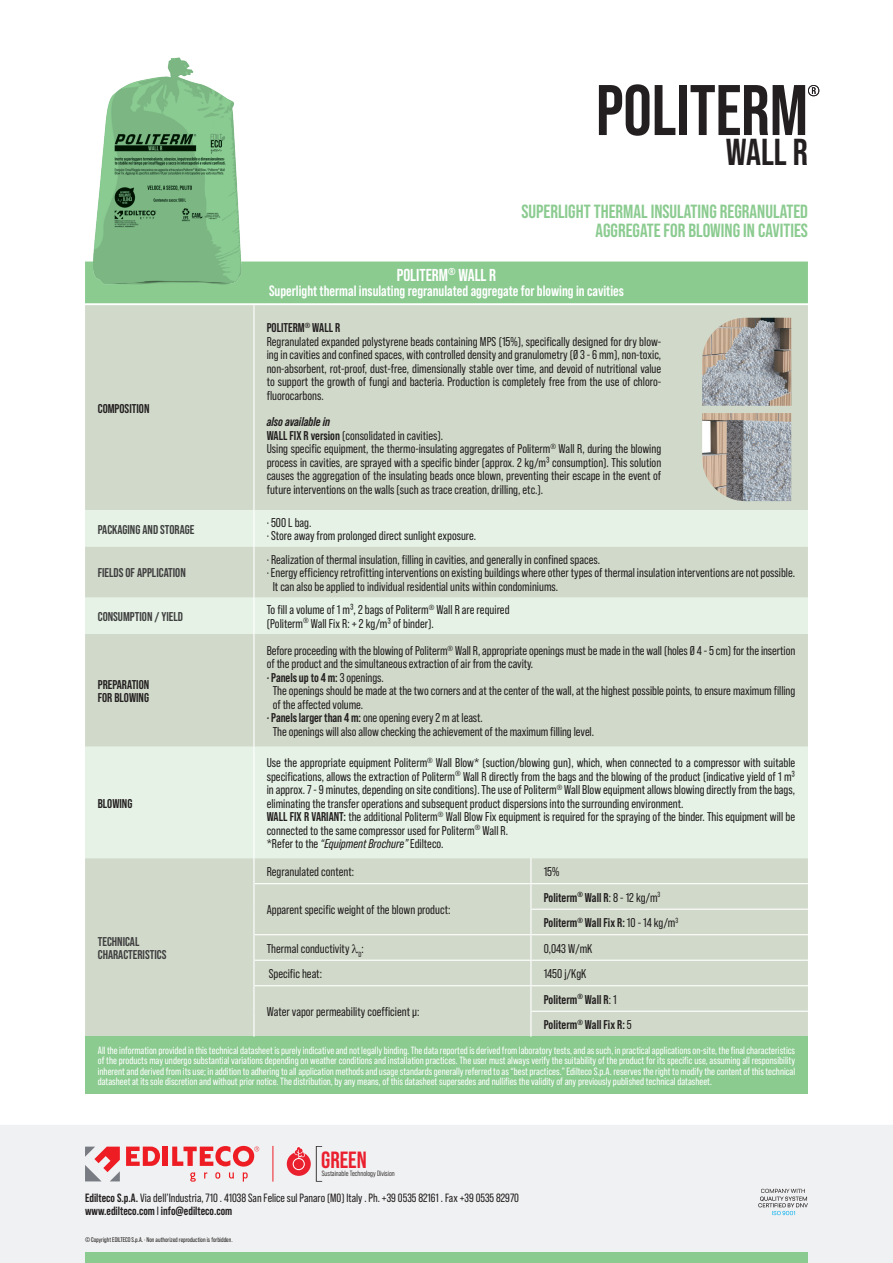
<style>
.page{position:relative;width:893px;height:1263px;background:#fff}
.page>*{position:absolute;margin:0;border:0;box-sizing:border-box;transform-origin:0 0}
.t1{font:700 71.4px "Bebas Neue Pro";color:#231f20}
.t2{font:700 37.5px "Bebas Neue Pro";color:#231f20}
.t3{font:700 23.4px "Bebas Neue Pro";color:#ea202e}
.t4{font:700 19.05px/19px "Bebas Neue Pro";color:#8bcb90;text-align:right}
.t5{font:700 17.25px "Bebas Neue Pro";color:#fff}
.t6{font:700 15px "Bebas Neue Pro";color:#fff}
.t7{font:12.75px/13.5px "Bebas Neue Pro";color:#231f20}
.t8{font:700 12.75px/25.5px "Bebas Neue Pro";color:#231f20}
.t9{font:700 12.75px/13.5px "Bebas Neue Pro";color:#3e3e3f}
.t10{font:12px/12.8px "Bebas Neue Pro";color:#231f20}
.t11{font:10.5px/10.5px "Bebas Neue Pro";color:#fff;text-align:justify}
.t12{font:7.65px "Bebas Neue Pro Middle";color:#231f20}
.t13{font:6.75px "Bebas Neue Pro";color:#231f20}
.s1{font-weight:700}
.s2{font-weight:700;font-style:italic}
.s3{font-weight:400}
.s4{font-style:italic}
</style>
<div class="page">
<div style="left:0;top:1125px;width:893px;height:138px;background:#f0f1f2"></div>
<svg style="left:85px;top:1146px;width:35px;height:35px"></svg>
<svg style="left:126px;top:1146px;width:34px;height:20px"></svg>
<div style="left:163px;top:1146px;width:5px;height:20px;background:#ee1d23"></div>
<svg style="left:190px;top:1172px;width:58px;height:9px"></svg>
<svg style="left:172px;top:1146px;width:87px;height:20px"></svg>
<hr style="left:273px;top:1146px;width:1px;height:35px;background:#ee1d23">
<div style="left:85px;top:1252px;width:723px;height:11px;background:#8bcb90"></div>
<svg style="left:758px;top:1189px;width:50px;height:26px"></svg>
<svg style="left:316px;top:1146px;width:6px;height:36px"></svg>
<div style="left:287px;top:1152px;width:24px;height:24px;background:#ea202e;border-radius:50%"></div>
<svg style="left:293px;top:1146px;width:12px;height:24px"></svg>
<div style="left:251px;top:261px;width:557px;height:42px;background:#8bcb90"></div>
<div style="left:85px;top:305px;width:723px;height:732px;background:#d1daca"></div>
<svg style="left:85px;top:510px;width:723px;height:348px;background:#dbe6d8"></svg>
<div style="left:85px;top:1037px;width:723px;height:57px;background:#8bcb90"></div>
<hr style="left:253px;top:305px;width:1px;height:205px;background:#fff">
<hr style="left:253px;top:510px;width:1px;height:36px;background:#fff">
<hr style="left:253px;top:546px;width:1px;height:52px;background:#fff">
<hr style="left:253px;top:598px;width:1px;height:36px;background:#fff">
<hr style="left:253px;top:634px;width:1px;height:113px;background:#fff">
<hr style="left:253px;top:747px;width:1px;height:111px;background:#fff">
<svg style="left:253px;top:858px;width:1px;height:179px"></svg>
<svg style="left:530px;top:858px;width:1px;height:179px"></svg>
<hr style="left:254px;top:883px;width:277px;height:1px;background:#fff">
<hr style="left:531px;top:883px;width:277px;height:1px;background:#fff">
<hr style="left:254px;top:934px;width:277px;height:1px;background:#fff">
<hr style="left:531px;top:934px;width:277px;height:1px;background:#fff">
<hr style="left:531px;top:985px;width:277px;height:1px;background:#fff">
<hr style="left:254px;top:960px;width:277px;height:1px;background:#fff">
<hr style="left:531px;top:960px;width:277px;height:1px;background:#fff">
<hr style="left:254px;top:985px;width:277px;height:1px;background:#fff">
<hr style="left:530px;top:909px;width:278px;height:1px;background:#fff">
<hr style="left:530px;top:1011px;width:278px;height:1px;background:#fff">
<img style="left:702px;top:318px;width:89px;height:88px">
<img style="left:702px;top:413px;width:89px;height:88px">
<svg style="left:808px;top:85px;width:11px;height:11px"></svg>
<img style="left:85px;top:57px;width:166px;height:246px">
<svg style="left:352px;top:944px;width:6px;height:9px"></svg>
<h1 class="t1" style="left:596px;top:69px;width:214px">POLITERM</h1>
<h2 class="t2" style="left:726px;top:131px;width:84px">WALL R</h2>
<h3 class="t4" style="left:521px;top:202px;width:288px">SUPERLIGHT THERMAL INSULATING REGRANULATED<br>AGGREGATE FOR BLOWING IN CAVITIES</h3>
<p class="t8" style="left:98px;top:395px;width:53px">COMPOSITION</p>
<h3 class="t5" style="left:397px;top:265px;width:101px">POLITERM<sup>®</sup> WALL R</h3>
<p class="t6" style="left:269px;top:282px;width:356px">Superlight thermal insulating regranulated aggregate for blowing in cavities</p>
<p class="t7" style="left:267px;top:321px;width:396px"><span class="s1">POLITERM</span><sup>®</sup> <span class="s1">WALL R<br></span>Regranulated expanded polystyrene beads containing MPS (15%), specifically designed for dry blow&shy;ing in cavities and confined spaces, with controlled density and granulometry (Ø 3 - 6 mm), non-toxic, non-absorbent, rot-proof, dust-free, dimensionally stable over time, and devoid of nutritional value to support the growth of fungi and bacteria. Production is completely free from the use of chloro&shy;fluorocarbons.</p>
<p class="t7" style="left:267px;top:415px;width:396px"><span class="s2">also available in<br></span><span class="s1">WALL FIX R version</span> (consolidated in cavities).<br>Using specific equipment, the thermo-insulating aggregates of Politerm<sup>®</sup> Wall R, during the blowing process in cavities, are sprayed with a specific binder (approx. 2 kg/m³ consumption). This solution causes the aggregation of the insulating beads once blown, preventing their escape in the event of future interventions on the walls (such as trace creation, drilling, etc.).</p>
<p class="t9" style="left:98px;top:522px;width:98px">PACKAGING AND STORAGE</p>
<p class="t7" style="left:267px;top:516px;width:211px">· 500 L bag.<br>· Store away from prolonged direct sunlight exposure.</p>
<p class="t9" style="left:98px;top:566px;width:90px">FIELDS OF APPLICATION</p>
<p class="t7" style="left:267px;top:552px;width:335px">· Realization of thermal insulation, filling in cavities, and generally in confined spaces.</p>
<p class="t7" style="left:267px;top:566px;width:530px">· Energy efficiency retrofitting interventions on existing buildings where other types of thermal insulation interventions are not possible.</p>
<p class="t7" style="left:273px;top:579px;width:287px">It can also be applied to individual residential units within condominiums.</p>
<p class="t9" style="left:98px;top:610px;width:87px">CONSUMPTION / YIELD</p>
<p class="t7" style="left:267px;top:603px;width:244px">To fill a volume of 1 m³, 2 bags of Politerm<sup>®</sup> Wall R are required (Politerm<sup>®</sup> Wall Fix R: + 2 kg/m³ of binder).</p>
<p class="t8" style="left:98px;top:677px;width:53px;line-height:13.5px">PREPARATION<br>FOR BLOWING</p>
<p class="t8" style="left:98px;top:790px;width:36px">BLOWING</p>
<p class="t7" style="left:267px;top:644px;width:530px">Before proceeding with the blowing of Politerm<sup>®</sup> Wall R, appropriate openings must be made in the wall (holes Ø 4 - 5 cm) for the insertion</p>
<p class="t7" style="left:267px;top:657px;width:268px">of the product and the simultaneous extraction of air from the cavity.</p>
<p class="t8" style="left:267px;top:665px;width:119px">· Panels up to 4 m: <span class="s3">3 openings.</span></p>
<p class="t7" style="left:273px;top:684px;width:524px">The openings should be made at the two corners and at the center of the wall, at the highest possible points, to ensure maximum filling</p>
<p class="t7" style="left:273px;top:698px;width:92px">of the affected volume.</p>
<p class="t7" style="left:267px;top:711px;width:218px"><span class="s1">· Panels larger than 4 m:</span> one opening every 2 m at least.</p>
<p class="t7" style="left:273px;top:725px;width:323px">The openings will also allow checking the achievement of the maximum filling level.</p>
<p class="t7" style="left:267px;top:756px;width:530px">Use the appropriate equipment Politerm<sup>®</sup> Wall Blow* (suction/blowing gun), which, when connected to a compressor with suitable specifications, allows the extraction of Politerm<sup>®</sup> Wall R directly from the bags and the blowing of the product (indicative yield of 1 m³ in approx. 7 - 9 minutes, depending on site conditions). The use of Politerm<sup>®</sup> Wall Blow equipment allows blowing directly from the bags, eliminating the transfer operations and subsequent product dispersions into the surrounding environment.<br><span class="s1">WALL FIX R VARIANT:</span> the additional Politerm<sup>®</sup> Wall Blow Fix equipment is required for the spraying of the binder. This equipment will be connected to the same compressor used for Politerm<sup>®</sup> Wall R.<br>*Refer to the <span class="s4">“Equipment Brochure”</span> Edilteco.</p>
<p class="t7" style="left:267px;top:865px;width:89px">Regranulated content:</p>
<p class="t7" style="left:544px;top:865px;width:17px">15%</p>
<p class="t7" style="left:267px;top:903px;width:185px">Apparent specific weight of the blown product:</p>
<p class="t8" style="left:544px;top:884px;width:136px">Politerm<sup>®</sup> Wall R<span class="s3">: 8 - 12 kg/m</span><sup>3<br></sup>Politerm<sup>®</sup> Wall Fix R: <span class="s3">10 - 14 kg/m</span><sup>3</sup></p>
<p class="t9" style="left:98px;top:934px;width:70px">TECHNICAL<br>CHARACTERISTICS</p>
<p class="t7" style="left:267px;top:941px;width:99px">Thermal conductivity <sub>D</sub>:</p>
<p class="t7" style="left:544px;top:941px;width:50px">0,043 W/mK</p>
<p class="t7" style="left:269px;top:967px;width:55px">Specific heat:</p>
<p class="t7" style="left:544px;top:967px;width:44px">1450 j/KgK</p>
<p class="t7" style="left:267px;top:1005px;width:154px">Water vapor permeability coefficient μ:</p>
<p class="t8" style="left:544px;top:986px;width:90px">Politerm<sup>®</sup> Wall R<span class="s3">: 1<br></span>Politerm<sup>®</sup> Wall Fix R: <span class="s3">5</span></p>
<p class="t11" style="left:98px;top:1045px;width:699px">All the information provided in this technical datasheet is purely indicative and not legally binding. The data reported is derived from laboratory tests, and as such, in practical applications on-site, the final characteristics of the products may undergo substantial variations depending on weather conditions and installation practices. The user must always verify the suitability of the product for its specific use, assuming all responsibility inherent and derived from its use; in addition to adhering to all application methods and usage standards generally referred to as “best practices.” Edilteco S.p.A. reserves the right to modify the content of this technical datasheet at its sole discretion and without prior notice. The distribution, by any means, of this datasheet supersedes and nullifies the validity of any previously published technical datasheet.</p>
<h3 class="t3" style="left:321px;top:1147px;width:47px">GREEN</h3>
<p class="t12" style="left:322px;top:1169px;width:74px">Sustainable Technology Division</p>
<p class="t10" style="left:85px;top:1192px;width:436px"><span class="s1">Edilteco S.p.A.</span> Via dell’Industria, 710 . 41038 San Felice sul Panaro (MO) Italy . Ph. +39 0535 82161 . Fax +39 0535 82970 <span class="s1">www.edilteco.com</span> I <span class="s1">info@edilteco.com</span></p>
<p class="t13" style="left:85px;top:1235px;width:149px">© Copyright EDILTECO S.p.A. · Non authorized reproduction is forbidden.</p>
</div>
